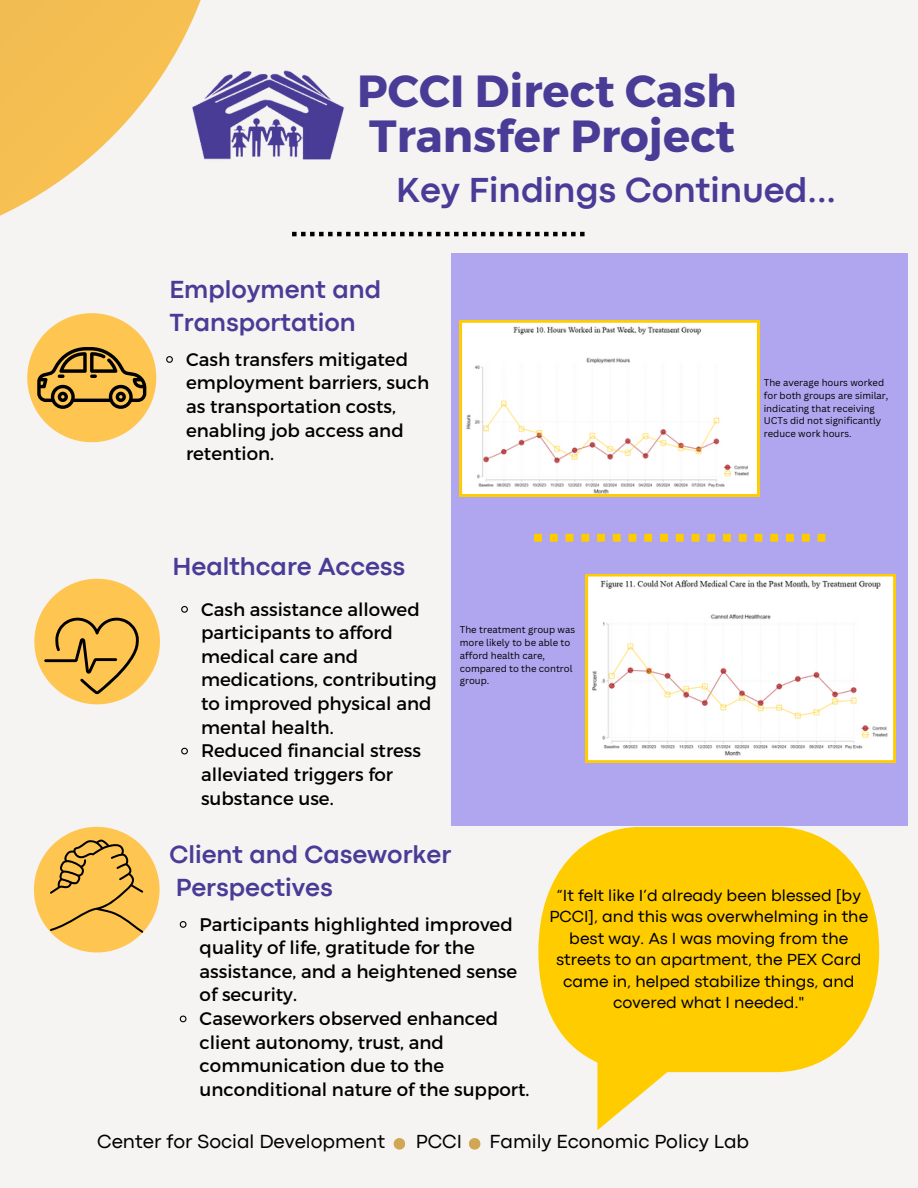
<style>
.page{position:relative;width:918px;height:1188px;background:#f6f3f3}
.page>*{position:absolute;margin:0;border:0;box-sizing:border-box;transform-origin:0 0}
.t1{font:700 45px/45px "Montserrat";color:#493c96}
.t2{font:700 36.3px "Codec Pro";color:#493c96}
.t3{font:700 25.8px/32.7px "Codec Pro";color:#493c96}
.t4{font:19.8px "Codec Pro";color:#000}
.t5{font:18.3px/23.7px "Montserrat";color:#000}
.t6{font:16.8px/21.3px "Codec Pro";color:#000;text-align:center}
.t7{font:9.6px/12.8px "Canva Sans";color:#000}
</style>
<div class="page">
<svg style="left:0;top:0;width:201px;height:216px;fill:#f6bf52"></svg>
<svg style="left:394px;top:1138px;width:11px;height:11px"></svg>
<svg style="left:469px;top:1138px;width:11px;height:11px"></svg>
<div style="left:451px;top:253px;width:456px;height:573px;background:#b0a5ef"></div>
<svg style="left:460px;top:321px;width:299px;height:175px;background:#faf6e8"></svg>
<svg style="left:27px;top:313px;width:129px;height:129px"></svg>
<svg style="left:34px;top:827px;width:126px;height:125px"></svg>
<svg style="left:34px;top:579px;width:126px;height:125px"></svg>
<svg style="left:181px;top:606px;width:7px;height:7px"></svg>
<svg style="left:181px;top:747px;width:7px;height:8px"></svg>
<svg style="left:292px;top:232px;width:293px;height:4px"></svg>
<svg style="left:586px;top:574px;width:309px;height:188px;background:#faf7ef"></svg>
<img style="left:192px;top:39px;width:153px;height:153px">
<svg style="left:538px;top:827px;width:341px;height:245px;background:#fdd01c"></svg>
<svg style="left:179px;top:921px;width:8px;height:7px"></svg>
<svg style="left:179px;top:1015px;width:8px;height:8px"></svg>
<svg style="left:166px;top:356px;width:7px;height:7px"></svg>
<svg style="left:534px;top:534px;width:291px;height:8px"></svg>
<p class="t1" style="left:357px;top:66px;width:381px">PCCI Direct Cash<br>Transfer Project</p>
<p class="t2" style="left:396px;top:178px;width:441px">Key Findings Continued...</p>
<p class="t3" style="left:169px;top:275px;width:213px">Employment and<br>Transportation</p>
<p class="t5" style="left:186px;top:346px;width:245px">Cash transfers mitigated employment barriers, such as transportation costs, enabling job access and retention.</p>
<p class="t3" style="left:173px;top:552px;width:234px">Healthcare Access</p>
<h1 class="t5" style="left:201px;top:596px;width:237px">Cash assistance allowed participants to afford medical care and medications, contributing to improved physical and mental health.</h1>
<h2 class="t5" style="left:201px;top:738px;width:222px">Reduced financial stress alleviated triggers for substance use.</h2>
<p class="t7" style="left:460px;top:623px;width:117px">The treatment group was more likely to be able to afford health care, compared to the control group.</p>
<h3 class="t7" style="left:764px;top:376px;width:126px">The average hours worked for both groups are similar, indicating that receiving<br>UCTs did not significantly reduce work hours.</h3>
<p class="t3" style="left:169px;top:840px;width:283px">Client and Caseworker<br>Perspectives</p>
<p class="t5" style="left:200px;top:911px;width:319px">Participants highlighted improved quality of life, gratitude for the assistance, and a heightened sense of security.</p>
<p class="t5" style="left:200px;top:1006px;width:331px">Caseworkers observed enhanced client autonomy, trust, and communication due to the unconditional nature of the support.</p>
<h3 class="t6" style="left:549px;top:886px;width:320px">“It felt like I’d already been blessed [by PCCI], and this was overwhelming in the best way. As I was moving from the streets to an apartment, the PEX Card came in, helped stabilize things, and covered what I needed."</h3>
<p class="t4" style="left:97px;top:1135px;width:289px">Center for Social Development</p>
<p class="t4" style="left:416px;top:1135px;width:48px">PCCI</p>
<p class="t4" style="left:489px;top:1135px;width:262px">Family Economic Policy Lab</p>
</div>
